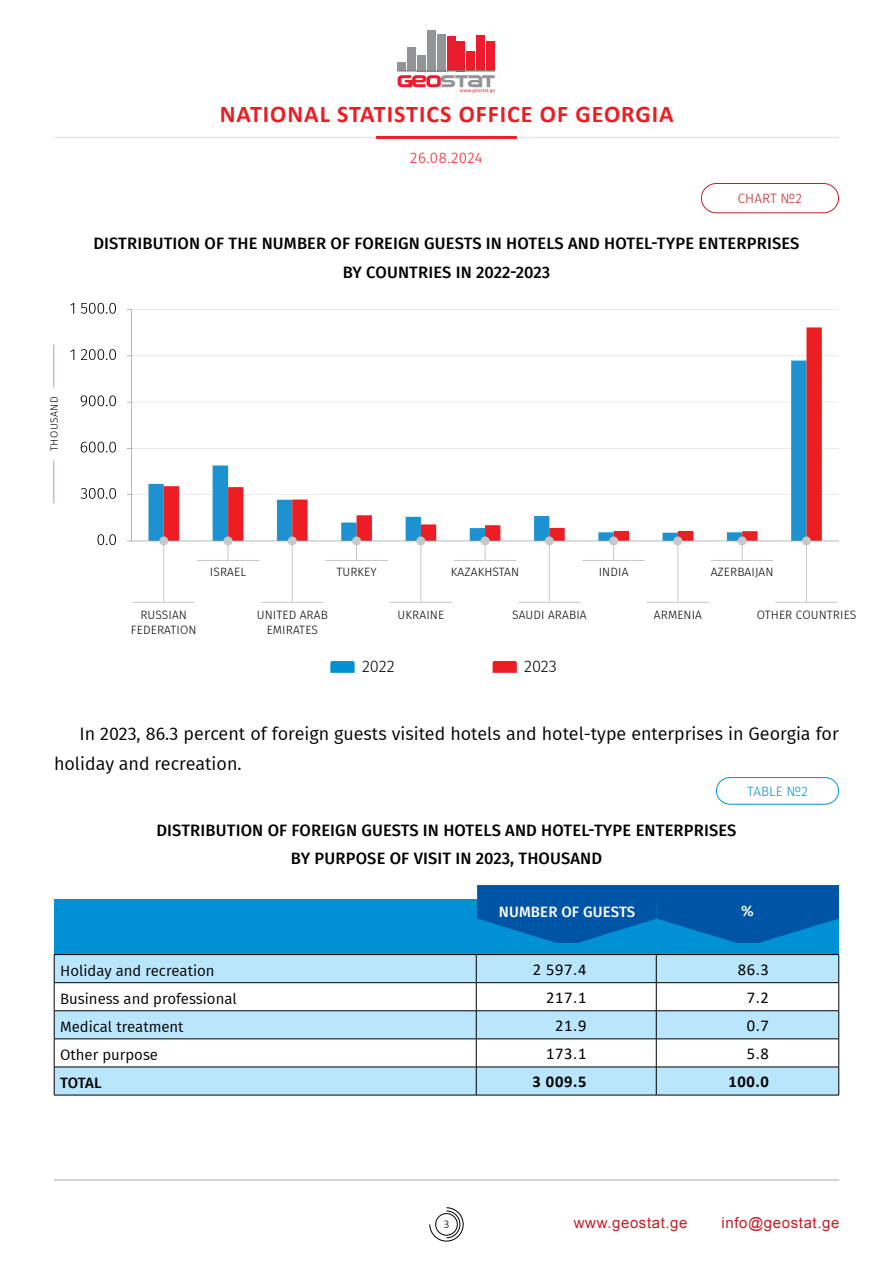
<style>
.page{position:relative;width:893px;height:1263px;background:#fff}
.page>*{position:absolute;margin:0;border:0;box-sizing:border-box;transform-origin:0 0}
.t1{font:700 24px "Calibri";letter-spacing:.04em;color:#ed1d24}
.t2{font:18px/30px "Fira GO";color:#000}
.t3{font:500 16.5px/28.2px "Fira GO";letter-spacing:.01em;color:#000;text-align:center}
.t4{font:16.5px "Calibri";letter-spacing:.04em;color:#000}
.t5{font:700 16.5px "Calibri";letter-spacing:.04em;color:#000}
.t6{font:300 16.5px "Fira GO";letter-spacing:-.005em;color:#000}
.t7{font:15px "Fira GO";color:#000}
.t8{font:15px "BPG Ingiri Arial";letter-spacing:.04em;color:#c12026}
.t9{font:500 15px "Fira GO";letter-spacing:.01em;color:#fff}
.t10{font:300 15px "Fira GO";letter-spacing:.04em;color:#ed1d24}
.t11{font:500 15px "Fira GO";letter-spacing:-.025em;color:#000}
.t12{font:300 13.5px "Fira GO";letter-spacing:.01em;color:#c12026}
.t13{font:300 13.5px "Fira GO";letter-spacing:.01em;color:#0091d4}
.t14{font:300 12px/15px "Fira GO";letter-spacing:.01em;color:#000;text-align:center}
.t15{font:300 12px "Calibri";color:#000}
.t16{font:300 10.5px "Fira GO";letter-spacing:.04em;color:#000}
</style>
<div class="page">
<svg style="left:429px;top:1207px;width:35px;height:34px"></svg>
<hr style="left:54px;top:1179px;width:785px;height:1px;background:#a7a9ac">
<hr style="left:54px;top:137px;width:785px;height:1px;background:#e6e7e8">
<hr style="left:376px;top:136px;width:141px;height:3px;background:#ed1d24">
<div style="left:398px;top:62px;width:8px;height:9px;background:#929497"></div>
<div style="left:407px;top:47px;width:9px;height:24px;background:#929497"></div>
<div style="left:417px;top:55px;width:9px;height:16px;background:#929497"></div>
<div style="left:427px;top:30px;width:9px;height:41px;background:#929497"></div>
<div style="left:437px;top:34px;width:9px;height:37px;background:#929497"></div>
<div style="left:447px;top:36px;width:8px;height:35px;background:#ec1b2e"></div>
<div style="left:457px;top:41px;width:8px;height:30px;background:#ec1b2e"></div>
<div style="left:466px;top:51px;width:9px;height:20px;background:#ec1b2e"></div>
<div style="left:476px;top:36px;width:9px;height:35px;background:#ec1b2e"></div>
<div style="left:486px;top:42px;width:9px;height:29px;background:#ec1b2e"></div>
<hr style="left:398px;top:70px;width:97px;height:2px;background:#808184">
<svg style="left:398px;top:75px;width:97px;height:18px"></svg>
<svg style="left:330px;top:661px;width:25px;height:12px"></svg>
<svg style="left:493px;top:661px;width:24px;height:12px"></svg>
<hr style="left:53px;top:461px;width:1px;height:42px;background:#98a5d4">
<hr style="left:53px;top:345px;width:1px;height:42px;background:#98a5d4">
<div style="left:54px;top:899px;width:603px;height:56px;background:#0091d4"></div>
<div style="left:656px;top:899px;width:183px;height:56px;background:#0091d4"></div>
<svg style="left:477px;top:885px;width:362px;height:58px"></svg>
<hr style="left:54px;top:1095px;width:422px;height:1px;background:#000">
<hr style="left:476px;top:1095px;width:180px;height:1px;background:#000">
<svg style="left:54px;top:954px;width:785px;height:141px"></svg>
<hr style="left:656px;top:1095px;width:183px;height:1px;background:#000">
<div style="left:701px;top:183px;width:138px;height:30px;border:1px solid #c12026;border-radius:15px"></div>
<div style="left:716px;top:777px;width:123px;height:27px;border:1px solid #0091d4;border-radius:14px"></div>
<svg style="left:98px;top:534px;width:18px;height:11px"></svg>
<svg style="left:81px;top:488px;width:35px;height:11px"></svg>
<svg style="left:81px;top:442px;width:35px;height:10px"></svg>
<svg style="left:81px;top:395px;width:35px;height:12px"></svg>
<svg style="left:70px;top:349px;width:4px;height:11px"></svg>
<svg style="left:81px;top:349px;width:35px;height:11px"></svg>
<svg style="left:70px;top:303px;width:4px;height:11px"></svg>
<svg style="left:81px;top:303px;width:35px;height:11px"></svg>
<hr style="left:711px;top:560px;width:62px;height:1px;background:#c7c8ca">
<hr style="left:197px;top:560px;width:62px;height:1px;background:#c7c8ca">
<hr style="left:326px;top:560px;width:61px;height:1px;background:#c7c8ca">
<hr style="left:454px;top:560px;width:62px;height:1px;background:#c7c8ca">
<hr style="left:583px;top:560px;width:61px;height:1px;background:#c7c8ca">
<svg style="left:127px;top:309px;width:712px;height:251px"></svg>
<div style="left:159px;top:536px;width:9px;height:9px;background:#c7c8ca;border-radius:50%"></div>
<hr style="left:133px;top:602px;width:62px;height:1px;background:#c7c8ca">
<hr style="left:163px;top:541px;width:1px;height:61px;background:#c7c8ca">
<div style="left:288px;top:536px;width:9px;height:9px;background:#c7c8ca;border-radius:50%"></div>
<hr style="left:261px;top:602px;width:62px;height:1px;background:#c7c8ca">
<hr style="left:292px;top:541px;width:1px;height:61px;background:#c7c8ca">
<div style="left:416px;top:536px;width:9px;height:9px;background:#c7c8ca;border-radius:50%"></div>
<hr style="left:390px;top:602px;width:62px;height:1px;background:#c7c8ca">
<hr style="left:420px;top:541px;width:1px;height:61px;background:#c7c8ca">
<div style="left:545px;top:536px;width:9px;height:9px;background:#c7c8ca;border-radius:50%"></div>
<hr style="left:518px;top:602px;width:62px;height:1px;background:#c7c8ca">
<hr style="left:549px;top:541px;width:1px;height:61px;background:#c7c8ca">
<div style="left:673px;top:536px;width:9px;height:9px;background:#c7c8ca;border-radius:50%"></div>
<hr style="left:647px;top:602px;width:62px;height:1px;background:#c7c8ca">
<hr style="left:677px;top:541px;width:1px;height:61px;background:#c7c8ca">
<div style="left:802px;top:536px;width:9px;height:9px;background:#c7c8ca;border-radius:50%"></div>
<hr style="left:775px;top:602px;width:62px;height:1px;background:#c7c8ca">
<hr style="left:806px;top:541px;width:1px;height:61px;background:#c7c8ca">
<h1 class="t1" style="left:220px;top:97px;width:455px">NATIONAL STATISTICS OFFICE OF GEORGIA</h1>
<p class="t10" style="left:410px;top:149px;width:74px">26.08.2024</p>
<p class="t12" style="left:738px;top:191px;width:66px">CHART №2</p>
<p class="t3" style="left:93px;top:229px;width:708px">DISTRIBUTION OF THE NUMBER OF FOREIGN GUESTS IN HOTELS AND HOTEL-TYPE ENTERPRISES<br>BY COUNTRIES IN 2022-2023</p>
<p class="t16" style="left:48px;top:451px;width:56px;rotate:-90deg">THOUSAND</p>
<p class="t14" style="left:210px;top:565px;width:38px">ISRAEL</p>
<p class="t14" style="left:336px;top:565px;width:42px">TURKEY</p>
<p class="t14" style="left:451px;top:565px;width:70px">KAZAKHSTAN</p>
<p class="t14" style="left:599px;top:565px;width:31px">INDIA</p>
<p class="t14" style="left:711px;top:565px;width:64px">AZERBAIJAN</p>
<p class="t14" style="left:141px;top:607px;width:48px">RUSSIAN</p>
<p class="t14" style="left:398px;top:607px;width:48px">UKRAINE</p>
<p class="t14" style="left:512px;top:607px;width:76px">SAUDI ARABIA</p>
<p class="t14" style="left:654px;top:607px;width:50px">ARMENIA</p>
<p class="t14" style="left:757px;top:607px;width:101px">OTHER COUNTRIES</p>
<p class="t14" style="left:131px;top:622px;width:67px">FEDERATION</p>
<p class="t14" style="left:257px;top:607px;width:73px">UNITED ARAB<br>EMIRATES</p>
<p class="t6" style="left:362px;top:657px;width:34px">2022</p>
<p class="t6" style="left:524px;top:657px;width:34px">2023</p>
<p class="t2" style="left:54px;top:719px;width:786px;text-indent:26px">In 2023, 86.3 percent of foreign guests visited hotels and hotel-type enterprises in Georgia for holiday and recreation.</p>
<p class="t13" style="left:747px;top:783px;width:62px">TABLE №2</p>
<p class="t3" style="left:156px;top:816px;width:582px">DISTRIBUTION OF FOREIGN GUESTS IN HOTELS AND HOTEL-TYPE ENTERPRISES<br>BY PURPOSE OF VISIT IN 2023, THOUSAND</p>
<p class="t9" style="left:499px;top:903px;width:138px">NUMBER OF GUESTS</p>
<p class="t9" style="left:741px;top:902px;width:14px">%</p>
<p class="t7" style="left:60px;top:962px;width:156px">Holiday and recreation</p>
<p class="t4" style="left:533px;top:958px;width:55px">2 597.4</p>
<p class="t4" style="left:738px;top:958px;width:33px">86.3</p>
<p class="t7" style="left:60px;top:990px;width:178px">Business and professional</p>
<p class="t4" style="left:546px;top:986px;width:42px">217.1</p>
<p class="t4" style="left:747px;top:986px;width:24px">7.2</p>
<p class="t7" style="left:60px;top:1018px;width:125px">Medical treatment</p>
<p class="t4" style="left:555px;top:1014px;width:33px">21.9</p>
<p class="t4" style="left:747px;top:1014px;width:24px">0.7</p>
<p class="t7" style="left:60px;top:1046px;width:99px">Other purpose</p>
<p class="t4" style="left:546px;top:1042px;width:42px">173.1</p>
<p class="t4" style="left:747px;top:1042px;width:24px">5.8</p>
<p class="t11" style="left:60px;top:1074px;width:43px">TOTAL</p>
<p class="t5" style="left:533px;top:1070px;width:55px">3 009.5</p>
<p class="t5" style="left:728px;top:1070px;width:42px">100.0</p>
<p class="t15" style="left:443px;top:1217px;width:8px">3</p>
<p class="t8" style="left:574px;top:1213px;width:115px">www.geostat.ge</p>
<p class="t8" style="left:722px;top:1213px;width:119px">info@geostat.ge</p>
</div>
